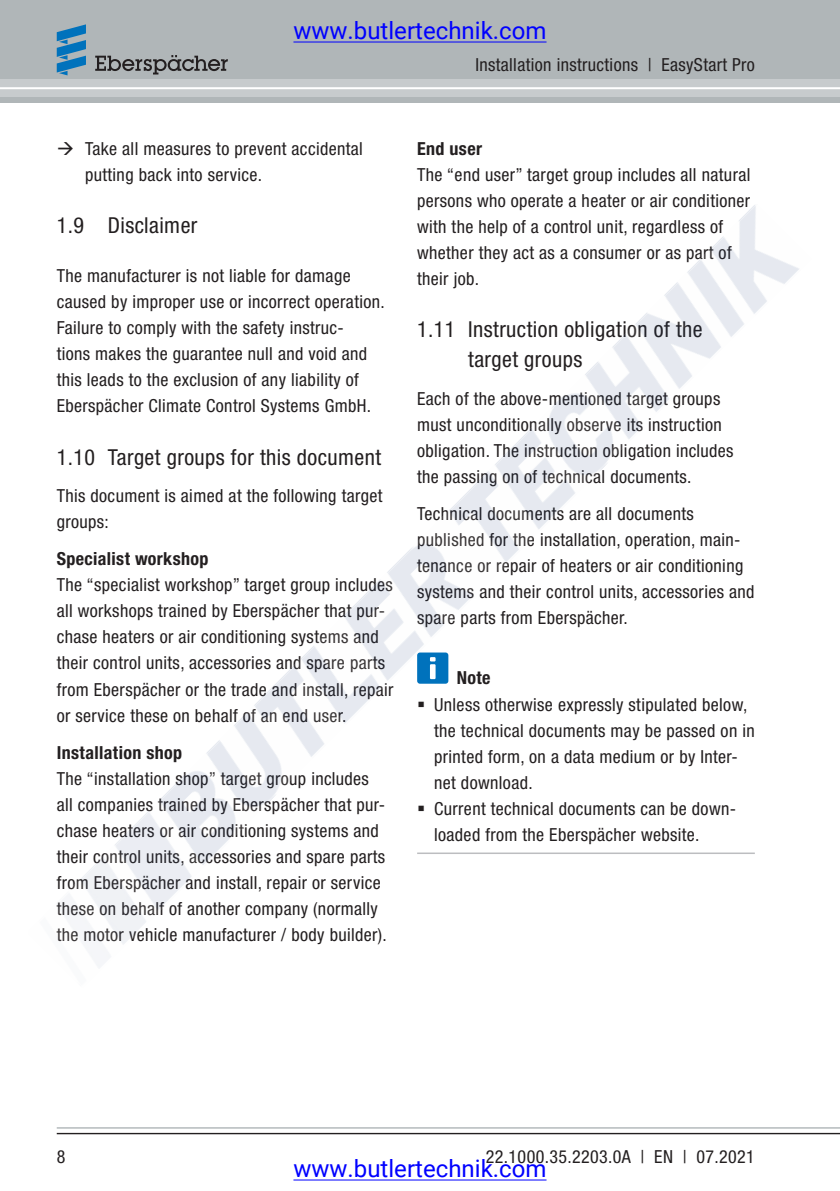
<style>
.page{position:relative;width:840px;height:1191px;background:#fff}
.page>*{position:absolute;margin:0;border:0;box-sizing:border-box;transform-origin:0 0}
.t1{font:24px "Roboto";color:#00f}
.t2{font:condensed 22px/30px "Helvetica Neue LTW1 G";letter-spacing:.02em;color:#231f20}
.F_Fließtext_9pt{font:condensed 18px/26px "Helvetica Neue LTW1 G";letter-spacing:.02em;color:#231f20}
.F_Fließtext_9pt_2vor{font:condensed 18px/26px "Helvetica Neue LTW1 G";letter-spacing:.02em;color:#231f20}
.F_Fließtext_9pt_bold{font:700 condensed 18px "Helvetica Neue LTW1 G";letter-spacing:.02em;color:#231f20}
</style>
<div class="page">
<div style="left:0;top:0;width:839px;height:102px;background:#b0b6b8"></div>
<div style="left:0;top:80px;width:839px;height:17px;background:#c7cbcd"></div>
<hr style="left:0;top:87px;width:839px;height:2px;background:#fff">
<svg style="left:95px;top:55px;width:133px;height:19px"></svg>
<svg style="left:57px;top:24px;width:29px;height:51px"></svg>
<hr style="left:57px;top:1127px;width:782px;height:1px;background:#b0b6b8">
<hr style="left:57px;top:1132px;width:782px;height:2px;background:#231f20">
<img style="left:58px;top:205px;width:741px;height:762px">
<hr style="left:293px;top:42px;width:253px;height:1px;background:#00f">
<hr style="left:293px;top:1179px;width:253px;height:1px;background:#00f">
<svg style="left:418px;top:702px;width:5px;height:5px"></svg>
<svg style="left:418px;top:806px;width:5px;height:5px"></svg>
<h1 class="t1" style="left:293px;top:14px;width:254px">www.butlertechnik.com</h1>
<p class="F_Fließtext_9pt" style="left:475px;top:52px;width:281px">Installation instructions | EasyStart Pro</p>
<p class="F_Fließtext_9pt" style="left:85px;top:135px;width:279px">Take all measures to prevent accidental putting back into service.</p>
<p class="t2" style="left:57px;top:211px;width:142px">1.9 Disclaimer</p>
<p class="F_Fließtext_9pt_2vor" style="left:57px;top:263px;width:329px">The manufacturer is not liable for damage caused by improper use or incorrect operation.<br>Failure to comply with the safety instruc-<br>tions makes the guarantee null and void and this leads to the exclusion of any liability of Eberspächer Climate Control Systems GmbH.</p>
<p class="t2" style="left:57px;top:442px;width:325px">1.10 Target groups for this document</p>
<p class="F_Fließtext_9pt" style="left:57px;top:483px;width:327px">This document is aimed at the following target groups:</p>
<p class="F_Fließtext_9pt_bold" style="left:57px;top:548px;width:153px">Specialist workshop</p>
<p class="F_Fließtext_9pt" style="left:57px;top:572px;width:338px">The “specialist workshop” target group includes all workshops trained by Eberspächer that pur&shy;chase heaters or air conditioning systems and their control units, accessories and spare parts from Eberspächer or the trade and install, repair or service these on behalf of an end user.</p>
<p class="F_Fließtext_9pt_bold" style="left:57px;top:741px;width:127px">Installation shop</p>
<p class="F_Fließtext_9pt" style="left:57px;top:765px;width:331px">The “installation shop” target group includes all companies trained by Eberspächer that pur&shy;chase heaters or air conditioning systems and their control units, accessories and spare parts from Eberspächer and install, repair or service these on behalf of another company (normally the motor vehicle manufacturer / body builder).</p>
<p class="F_Fließtext_9pt_bold" style="left:417px;top:137px;width:66px">End user</p>
<p class="F_Fließtext_9pt" style="left:417px;top:161px;width:334px">The “end user” target group includes all natural persons who operate a heater or air conditioner with the help of a control unit, regardless of whether they act as a consumer or as part of their job.</p>
<p class="t2" style="left:468px;top:315px;width:236px;text-indent:-51px">1.11 Instruction obligation of the target groups</p>
<p class="F_Fließtext_9pt" style="left:417px;top:385px;width:318px">Each of the above-mentioned target groups must unconditionally observe its instruction obligation. The instruction obligation includes the passing on of technical documents.</p>
<p class="F_Fließtext_9pt_2vor" style="left:417px;top:501px;width:338px">Technical documents are all documents published for the installation, operation, main&shy;tenance or repair of heaters or air conditioning systems and their control units, accessories and spare parts from Eberspächer.</p>
<p class="F_Fließtext_9pt_bold" style="left:456px;top:666px;width:35px">Note</p>
<p class="F_Fließtext_9pt" style="left:434px;top:692px;width:322px">Unless otherwise expressly stipulated below, the technical documents may be passed on in printed form, on a data medium or by Inter&shy;net download.</p>
<p class="F_Fließtext_9pt" style="left:434px;top:796px;width:303px">Current technical documents can be down&shy;loaded from the Eberspächer website.</p>
<p class="F_Fließtext_9pt" style="left:57px;top:1143px;width:10px">8</p>
<p class="F_Fließtext_9pt" style="left:485px;top:1143px;width:270px">22.1000.35.2203.0A | EN | 07.2021</p>
<h1 class="t1" style="left:293px;top:1152px;width:254px">www.butlertechnik.com</h1>
</div>
